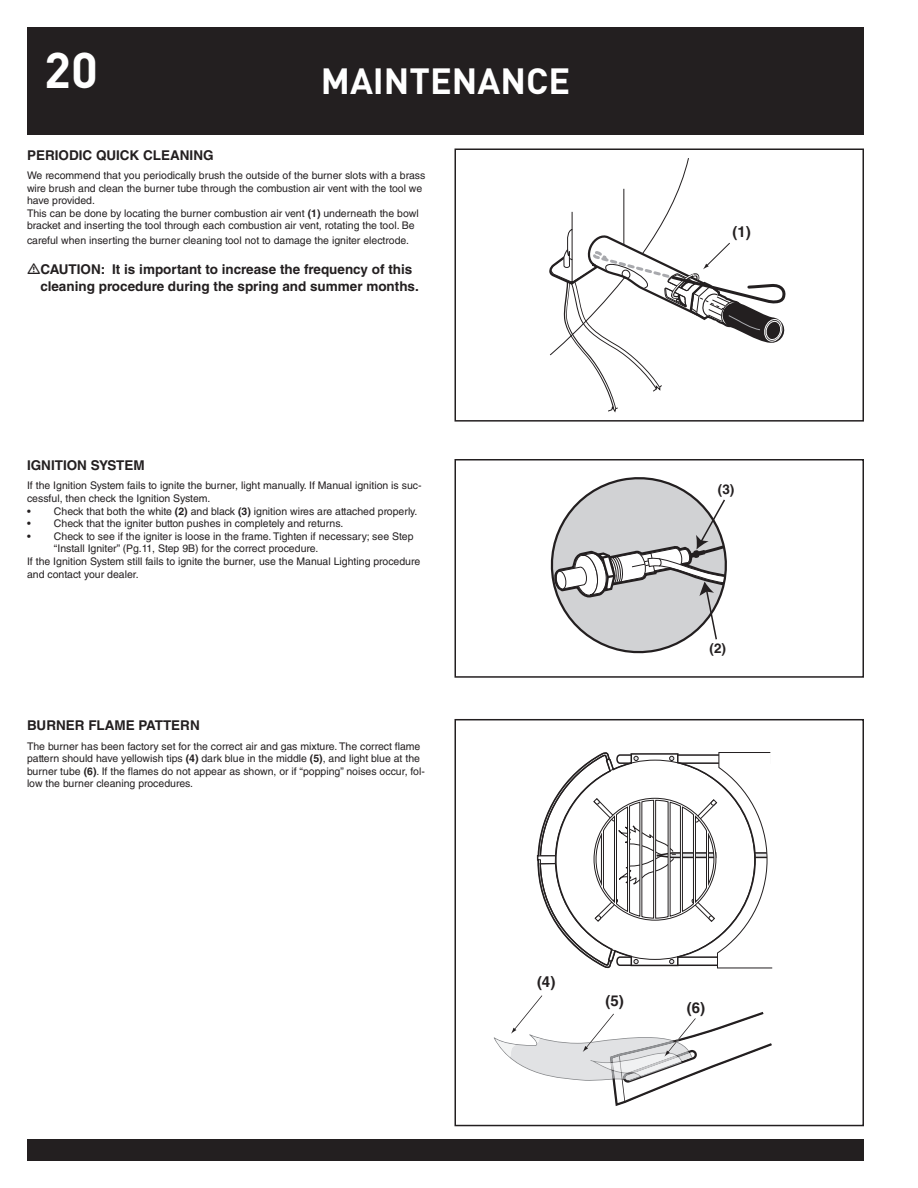
<style>
.page{position:relative;width:918px;height:1188px;background:#fff}
.page>*{position:absolute;margin:0;border:0;box-sizing:border-box;transform-origin:0 0}
.t1{font:49.5px "DI Nkerned";color:#fff}
.t2{font:36px "DI Nkerned";color:#fff}
.t3{font:700 15px "Helvetica";color:#231f20}
.t4{font:700 15px "Helvetica LT Std";color:#231f20}
.t5{font:700 13.5px/16.2px "Helvetica LT Std";color:#231f20}
.t6{font:10.5px/12.6px "Helvetica LT Std";color:#231f20}
.s1{font-weight:700}
</style>
<div class="page">
<div style="left:27px;top:27px;width:837px;height:108px;background:#231f20"></div>
<div style="left:27px;top:1139px;width:837px;height:22px;background:#231f20"></div>
<svg style="left:549px;top:158px;width:236px;height:254px"></svg>
<div style="left:454px;top:148px;width:410px;height:274px;border:2px solid #231f20"></div>
<svg style="left:551px;top:477px;width:176px;height:177px"></svg>
<div style="left:454px;top:459px;width:410px;height:219px;border:2px solid #231f20"></div>
<svg style="left:494px;top:995px;width:278px;height:111px"></svg>
<svg style="left:538px;top:759px;width:54px;height:201px"></svg>
<svg style="left:538px;top:856px;width:18px;height:8px"></svg>
<svg style="left:592px;top:752px;width:180px;height:216px"></svg>
<div style="left:454px;top:719px;width:410px;height:407px;border:2px solid #231f20"></div>
<h1 class="t1" style="left:44px;top:38px;width:55px">20</h1>
<h2 class="t2" style="left:321px;top:58px;width:24px">MAINTENAN</h2>
<h2 class="t2" style="left:526px;top:58px;width:41px">CE</h2>
<p class="t5" style="left:27px;top:147px;width:188px">PERIODIC QUICK CLEANING</p>
<p class="t6" style="left:27px;top:169px;width:400px">We recommend that you periodically brush the outside of the burner slots with a brass wire brush and clean the burner tube through the combustion air vent with the tool we have provided.<br>This can be done by locating the burner combustion air vent <span class="s1">(1)</span> underneath the bowl bracket and inserting the tool through each combustion air vent, rotating the tool. Be</p>
<p class="t6" style="left:27px;top:234px;width:384px">careful when inserting the burner cleaning tool not to damage the igniter electrode.</p>
<p class="t5" style="left:40px;top:261px;width:19px">Caution</p>
<p class="t5" style="left:40px;top:261px;width:380px;text-indent:60px">: It is important to increase the frequency of this cleaning procedure during the spring and summer months.</p>
<p class="t5" style="left:27px;top:457px;width:13px">Ignition</p>
<p class="t5" style="left:91px;top:457px;width:19px">System</p>
<p class="t6" style="left:27px;top:479px;width:396px">If the Ignition System fails to ignite the burner, light manually. If Manual ignition is suc&shy;cessful, then check the Ignition System.</p>
<p class="t6" style="left:27px;top:505px;width:392px">• Check that both the white <span class="s1">(2)</span> and black <span class="s1">(3)</span> ignition wires are attached properly.</p>
<p class="t6" style="left:27px;top:517px;width:318px">• Check that the igniter button pushes in completely and returns.</p>
<p class="t6" style="left:27px;top:530px;width:388px">• Check to see if the igniter is loose in the frame. Tighten if necessary; see Step</p>
<p class="t6" style="left:54px;top:542px;width:266px">“Install Igniter” (Pg.11, Step 9B) for the correct procedure.</p>
<p class="t6" style="left:27px;top:555px;width:395px">If the Ignition System still fails to ignite the burner, use the Manual Lighting procedure</p>
<p class="t6" style="left:27px;top:568px;width:113px">and contact your dealer.</p>
<p class="t5" style="left:27px;top:717px;width:20px">Burner</p>
<p class="t5" style="left:88px;top:717px;width:19px">Flame</p>
<p class="t5" style="left:139px;top:717px;width:18px">Pattern</p>
<p class="t6" style="left:27px;top:740px;width:399px">The burner has been factory set for the correct air and gas mixture. The correct flame pattern should have yellowish tips <span class="s1">(4)</span> dark blue in the middle <span class="s1">(5)</span>, and light blue at the burner tube <span class="s1">(6)</span>. If the flames do not appear as shown, or if “popping” noises occur, fol&shy;low the burner cleaning procedures.</p>
<h3 class="t4" style="left:733px;top:222px;width:20px">(1)</h3>
<p class="t5" style="left:718px;top:481px;width:18px">(3)</p>
<p class="t5" style="left:710px;top:640px;width:18px">(2)</p>
<h3 class="t3" style="left:537px;top:973px;width:20px">(4)</h3>
<h3 class="t3" style="left:605px;top:991px;width:20px">(5)</h3>
<h3 class="t3" style="left:687px;top:999px;width:20px">(6)</h3>
</div>
